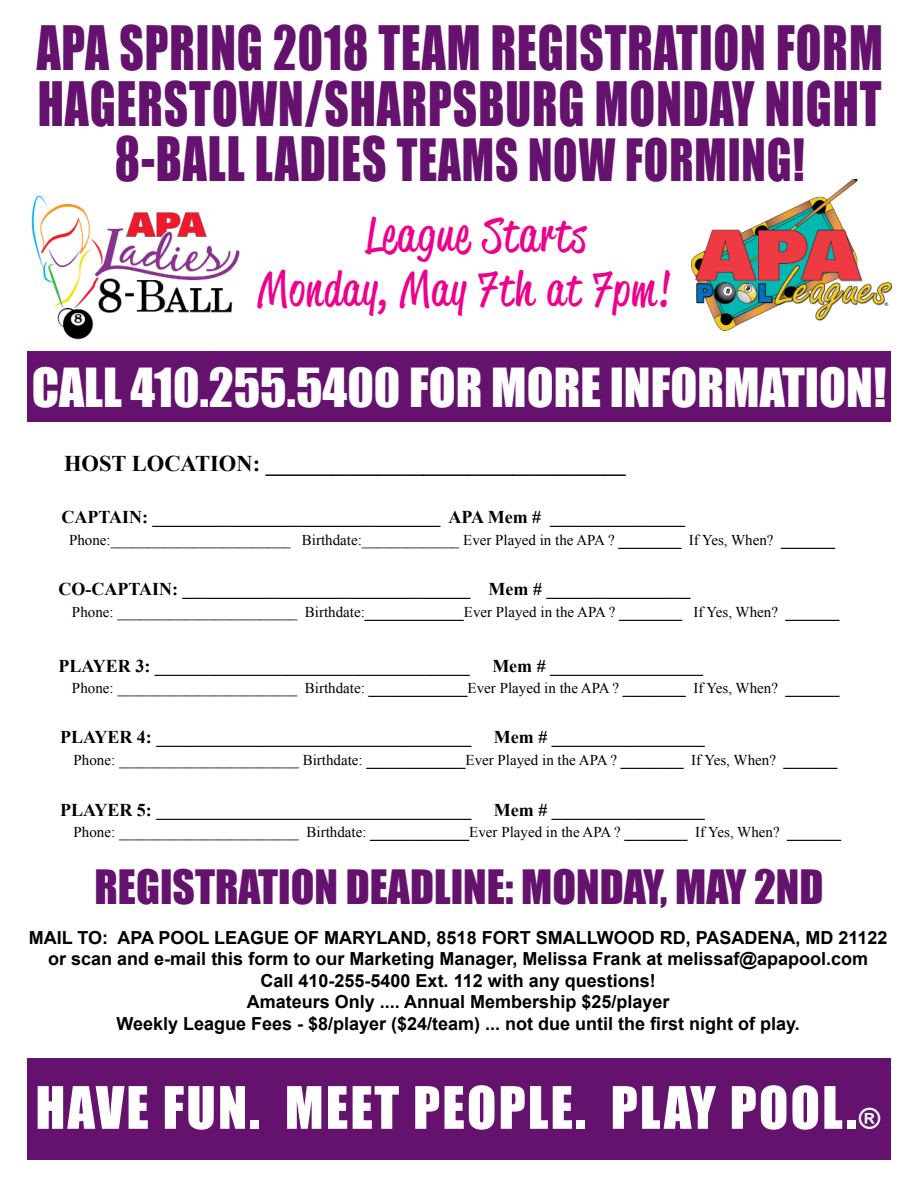
<style>
.page{position:relative;width:918px;height:1188px;background:#fff}
.page>*{position:absolute;margin:0;border:0;box-sizing:border-box;transform-origin:0 0}
.t1{font:56.25px/55.5px "Impact";letter-spacing:.02em;color:#64126d;scale:.84 1}
.t2{font:54px "Impact";letter-spacing:.04em;color:#fff}
.t3{font:53.55px "Impact";letter-spacing:.02em;color:#64126d;scale:.84 1}
.t4{font:49.5px "Impact";color:#fff}
.t5{font:48px "Reklame Script";letter-spacing:.04em;color:#ec008c}
.t6{font:46.5px "Reklame Script";letter-spacing:.04em;color:#ec008c}
.t7{font:43.5px "Impact";color:#64126d}
.t8{font:700 22.5px "Times New Roman";color:#000}
.t9{font:700 18px "Times New Roman";color:#000}
.t10{font:700 18px/21.6px "Arial";color:#000;text-align:center}
.t11{font:15px "Times New Roman";color:#000}
.s1{font-size:56.25px}
.s2{font-weight:700;font-size:18px}
.s3{font-size:28.5px}
</style>
<div class="page">
<img style="left:692px;top:179px;width:200px;height:151px">
<div style="left:27px;top:1058px;width:864px;height:102px;background:#64126d"></div>
<div style="left:27px;top:351px;width:864px;height:71px;background:#64126d"></div>
<img style="left:31px;top:195px;width:209px;height:145px">
<h1 class="t1" style="left:37px;top:23px;width:1009px">APA SPRING 2018 TEAM REGISTRATION FORM<br>HAGERSTOWN/SHARPSBURG MONDAY NIGHT</h1>
<h3 class="t3" style="left:115px;top:138px;width:823px"><span class="s1">8-BALL LADIES</span> TEAMS NOW FORMING!</h3>
<h3 class="t5" style="left:366px;top:214px;width:222px">League Starts</h3>
<h3 class="t6" style="left:258px;top:269px;width:413px">Monday, May 7th at 7pm!</h3>
<h3 class="t4" style="left:32px;top:367px;width:856px">CALL 410.255.5400 FOR MORE INFORMATION!</h3>
<h3 class="t8" style="left:64px;top:456px;width:563px">HOST LOCATION: ________________________________</h3>
<p class="t9" style="left:62px;top:511px;width:625px">CAPTAIN: ________________________________ APA Mem # _______________</p>
<p class="t11" style="left:69px;top:535px;width:768px">Phone:________________________ Birthdate:_____________ Ever Played in the APA ? <span class="s2">_______</span> If Yes, When? <span class="s2">______</span></p>
<p class="t9" style="left:59px;top:583px;width:634px">CO-CAPTAIN: ________________________________ Mem # ________________</p>
<p class="t11" style="left:72px;top:606px;width:769px">Phone: ________________________ Birthdate:<span class="s2">___________</span>Ever Played in the APA ? <span class="s2">_______</span> If Yes, When? <span class="s2">______</span></p>
<p class="t9" style="left:58px;top:659px;width:413px">PLAYER 3: ___________________________________</p>
<p class="t9" style="left:492px;top:659px;width:212px">Mem # _________________</p>
<p class="t11" style="left:72px;top:683px;width:769px">Phone: ________________________ Birthdate: <span class="s2">___________</span>Ever Played in the APA ? <span class="s2">_______</span> If Yes, When? <span class="s2">______</span></p>
<p class="t9" style="left:60px;top:731px;width:413px">PLAYER 4: ___________________________________</p>
<p class="t9" style="left:494px;top:731px;width:212px">Mem # _________________</p>
<p class="t11" style="left:74px;top:754px;width:765px">Phone: ________________________ Birthdate: <span class="s2">___________</span>Ever Played in the APA ? <span class="s2">_______</span> If Yes, When? <span class="s2">______</span></p>
<p class="t9" style="left:60px;top:804px;width:413px">PLAYER 5: ___________________________________</p>
<p class="t9" style="left:494px;top:804px;width:212px">Mem # _________________</p>
<p class="t11" style="left:74px;top:827px;width:769px">Phone: ________________________ Birthdate: <span class="s2">___________</span>Ever Played in the APA ? <span class="s2">_______</span> If Yes, When? <span class="s2">______</span></p>
<h3 class="t7" style="left:95px;top:869px;width:731px">REGISTRATION DEADLINE: MONDAY, MAY 2ND</h3>
<p class="t10" style="left:29px;top:928px;width:860px">MAIL TO: APA POOL LEAGUE OF MARYLAND, 8518 FORT SMALLWOOD RD, PASADENA, MD 21122 or scan and e-mail this form to our Marketing Manager, Melissa Frank at melissaf@apapool.com<br>Call 410-255-5400 Ext. 112 with any questions!<br>Amateurs Only .... Annual Membership $25/player<br>Weekly League Fees - $8/player ($24/team) ... not due until the first night of play.</p>
<h2 class="t2" style="left:35px;top:1085px;width:847px">HAVE FUN. MEET PEOPLE. PLAY POOL.<span class="s3">®</span></h2>
</div>
